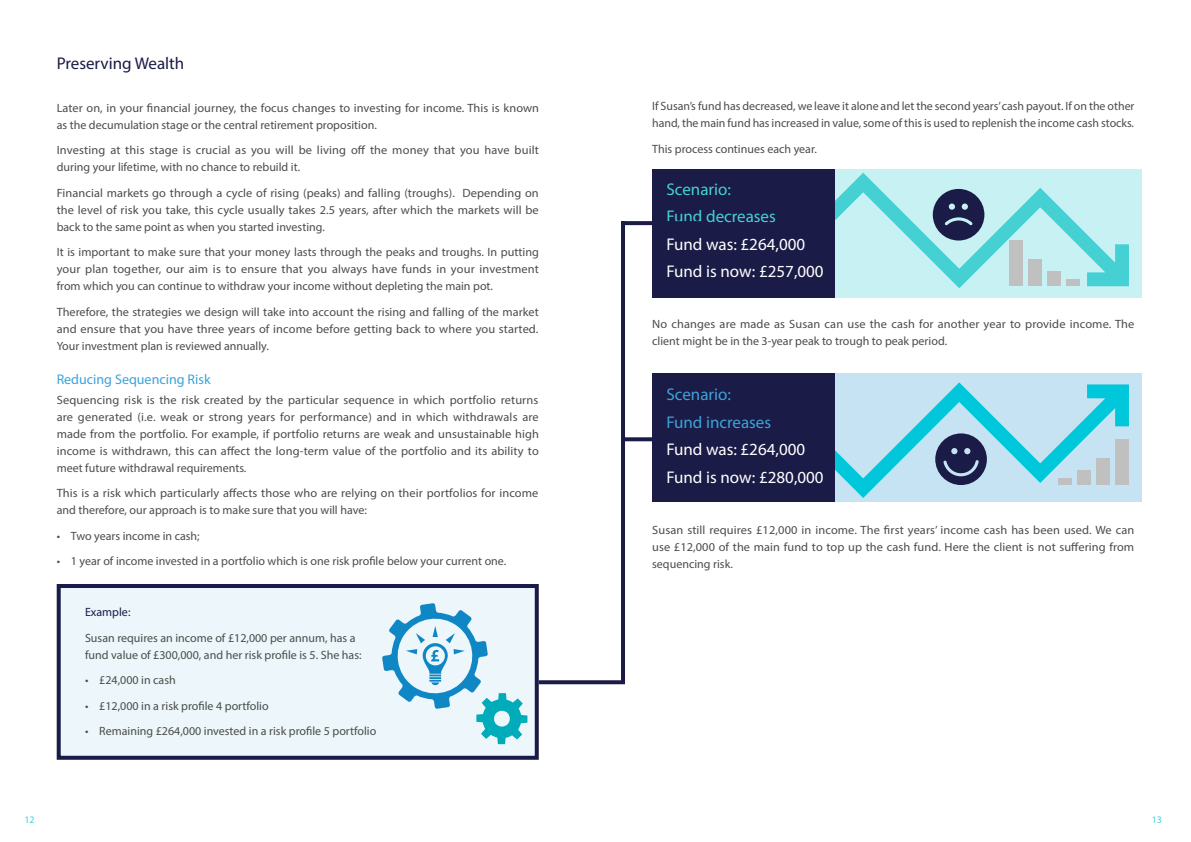
<style>
.page{position:relative;width:1191px;height:842px;background:#fff}
.page>*{position:absolute;margin:0;border:0;box-sizing:border-box;transform-origin:0 0}
.t1{font:17px/27.5px "Myriad Pro";color:#fff}
.t2{font:17px/27.5px "Myriad Pro";color:#45d0d4}
.t3{font:17px/27.5px "Myriad Pro";color:#3ca3d8}
.t4{font:17px "Myriad Pro";color:#1a1b46}
.t5{font:14px "Myriad Pro";color:#3ca3d8}
.t6{font:12px/17px "Myriad Pro";color:#4a4d4a}
.t7{font:12px "Myriad Pro";color:#1a1b46}
.t8{font:10px "Myriad Pro";color:#45d0d4}
</style>
<div class="page">
<div style="left:57px;top:584px;width:482px;height:176px;background:#ecf6fb;border:4px solid #1a1b46"></div>
<div style="left:652px;top:373px;width:183px;height:129px;background:#1a1b46"></div>
<svg style="left:835px;top:373px;width:303px;height:129px;background:#9cd3e4"></svg>
<div style="left:652px;top:169px;width:184px;height:129px;background:#1a1b46"></div>
<svg style="left:836px;top:169px;width:302px;height:129px;background:#a9dfe2"></svg>
<svg style="left:539px;top:680px;width:86px;height:4px"></svg>
<hr style="left:621px;top:221px;width:4px;height:461px;background:#1a1b46">
<hr style="left:621px;top:221px;width:86px;height:4px;background:#1a1b46">
<svg style="left:625px;top:437px;width:27px;height:4px"></svg>
<svg style="left:382px;top:603px;width:145px;height:141px"></svg>
<h1 class="t4" style="left:57px;top:53px;width:129px">Preserving Wealth</h1>
<p class="t6" style="left:57px;top:99px;width:484px">Later on, in your financial journey, the focus changes to investing for income. This is known as the decumulation stage or the central retirement proposition.</p>
<p class="t6" style="left:57px;top:142px;width:484px">Investing at this stage is crucial as you will be living off the money that you have built during your lifetime, with no chance to rebuild it.</p>
<p class="t6" style="left:57px;top:184px;width:483px;text-align:justify">Financial markets go through a cycle of rising (peaks) and falling (troughs). Depending on the level of risk you take, this cycle usually takes 2.5 years, after which the markets will be back to the same point as when you started investing.</p>
<p class="t6" style="left:57px;top:244px;width:484px;text-align:justify">It is important to make sure that your money lasts through the peaks and troughs. In putting your plan together, our aim is to ensure that you always have funds in your investment from which you can continue to withdraw your income without depleting the main pot.</p>
<p class="t6" style="left:57px;top:303px;width:483px;text-align:justify">Therefore, the strategies we design will take into account the rising and falling of the market and ensure that you have three years of income before getting back to where you started.<br>Your investment plan is reviewed annually.</p>
<p class="t5" style="left:57px;top:370px;width:155px">Reducing Sequencing Risk</p>
<p class="t6" style="left:57px;top:391px;width:484px;text-align:justify">Sequencing risk is the risk created by the particular sequence in which portfolio returns are generated (i.e. weak or strong years for performance) and in which withdrawals are made from the portfolio. For example, if portfolio returns are weak and unsustainable high income is withdrawn, this can affect the long-term value of the portfolio and its ability to meet future withdrawal requirements.</p>
<p class="t6" style="left:57px;top:484px;width:483px">This is a risk which particularly affects those who are relying on their portfolios for income and therefore, our approach is to make sure that you will have:</p>
<p class="t6" style="left:57px;top:527px;width:145px">• Two years income in cash;</p>
<p class="t6" style="left:57px;top:552px;width:451px">• 1 year of income invested in a portfolio which is one risk profile below your current one.</p>
<p class="t7" style="left:85px;top:605px;width:47px">Example:</p>
<p class="t6" style="left:85px;top:629px;width:278px">Susan requires an income of £12,000 per annum, has a fund value of £300,000, and her risk profile is 5. She has:</p>
<p class="t6" style="left:85px;top:671px;width:92px">• £24,000 in cash</p>
<p class="t6" style="left:85px;top:697px;width:185px">• £12,000 in a risk profile 4 portfolio</p>
<p class="t6" style="left:85px;top:722px;width:293px">• Remaining £264,000 invested in a risk profile 5 portfolio</p>
<p class="t6" style="left:652px;top:98px;width:484px">If Susan’s fund has decreased, we leave it alone and let the second years’ cash payout. If on the other hand, the main fund has increased in value, some of this is used to replenish the income cash stocks.</p>
<p class="t6" style="left:652px;top:140px;width:166px">This process continues each year.</p>
<h1 class="t2" style="left:666px;top:175px;width:111px">Scenario:<br>Fund decreases</h1>
<h1 class="t1" style="left:666px;top:230px;width:159px">Fund was: £264,000<br>Fund is now: £257,000</h1>
<p class="t6" style="left:652px;top:316px;width:484px">No changes are made as Susan can use the cash for another year to provide income. The client might be in the 3-year peak to trough to peak period.</p>
<h1 class="t3" style="left:666px;top:381px;width:106px">Scenario:<br>Fund increases</h1>
<h1 class="t1" style="left:666px;top:436px;width:159px">Fund was: £264,000<br>Fund is now: £280,000</h1>
<p class="t6" style="left:652px;top:521px;width:483px;text-align:justify">Susan still requires £12,000 in income. The first years’ income cash has been used. We can use £12,000 of the main fund to top up the cash fund. Here the client is not suffering from sequencing risk.</p>
<p class="t8" style="left:24px;top:813px;width:12px">12</p>
<p class="t8" style="left:1151px;top:813px;width:12px">13</p>
</div>
